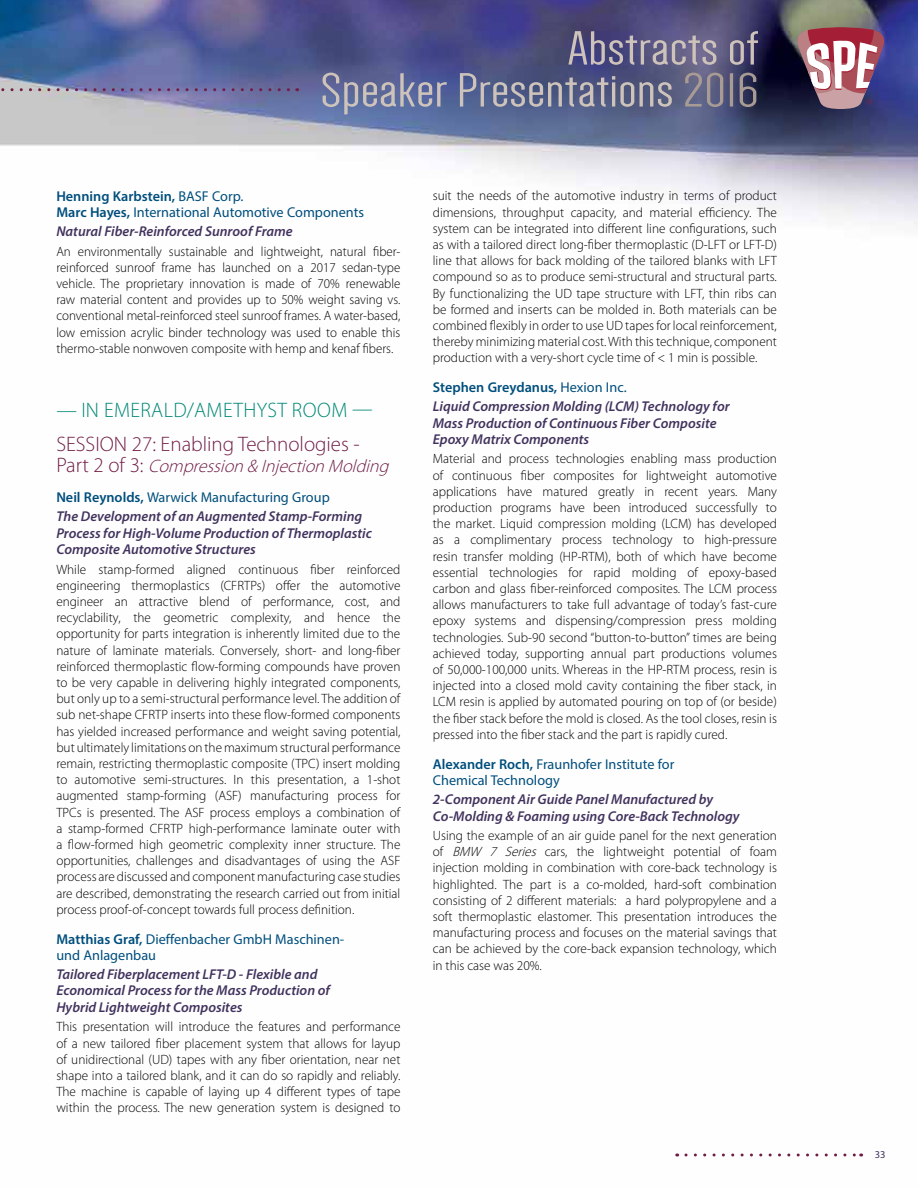
<style>
.page{position:relative;width:918px;height:1188px;background:#fff}
.page>*{position:absolute;margin:0;border:0;box-sizing:border-box;transform-origin:0 0}
.t1{font:49.5px/42px "Dense";color:#cdc3ba;text-align:right;scale:1.3 1}
.t2{font:300 21px "Myriad Pro";color:#711d46}
.t3{font:300 21px "Myriad Pro";letter-spacing:.02em;color:#008775}
.t4{font:italic 300 18px "Myriad Pro";color:#711d46}
.t5{font:italic 600 14.25px/16.5px "Myriad Pro";color:#42335e}
.t6{font:14.25px/16.5px "Myriad Pro";color:#004e7d}
.t7{font:300 13.5px/16.2px "Myriad Pro";color:#000;text-align:justify}
.t8{font:300 13.5px/16.2px "Myriad Pro";color:#000;text-align:justify;scale:.96 1}
.t9{font:10.5px "Myriad Pro";color:#42335e}
.s1{color:#a79b94}
.s2{font-weight:600}
.s3{font-style:normal;font-size:21px}
.s4{font-style:normal;color:#004e7d}
.s5{font-weight:400;font-style:normal;color:#004e7d}
.s6{font-style:italic}
</style>
<div class="page">
<img style="left:0;top:0;width:918px;height:1157px">
<svg style="left:797px;top:27px;width:88px;height:82px"></svg>
<svg style="left:686px;top:1154px;width:176px;height:2px"></svg>
<svg style="left:0;top:88px;width:298px;height:3px"></svg>
<h1 class="t1" style="left:320px;top:28px;width:339px">Abstracts of<br>Speaker Presentations<span class="s1">2016</span></h1>
<p class="t6" style="left:56px;top:188px;width:309px"><span class="s2">Henning Karbstein,</span> BASF Corp.<br><span class="s2">Marc Hayes,</span> International Automotive Components</p>
<p class="t5" style="left:56px;top:223px;width:238px">Natural Fiber-Reinforced Sunroof Frame</p>
<p class="t8" style="left:56px;top:243px;width:360px">An environmentally sustainable and lightweight, natural fiber&shy;reinforced sunroof frame has launched on a 2017 sedan-type vehicle. The proprietary innovation is made of 70% renewable raw material content and provides up to 50% weight saving vs. conventional metal-reinforced steel sunroof frames. A water-based, low emission acrylic binder technology was used to enable this thermo-stable nonwoven composite with hemp and kenaf fibers.</p>
<h2 class="t3" style="left:56px;top:397px;width:318px">— IN EMERALD/AMETHYST ROOM —</h2>
<h2 class="t2" style="left:56px;top:432px;width:305px">SESSION 27: Enabling Technologies -</h2>
<h3 class="t4" style="left:56px;top:456px;width:339px"><span class="s3">P a r t 2 o f 3 :</span> Compression&amp;InjectionMolding</h3>
<p class="t5" style="left:56px;top:488px;width:308px;line-height:18.6px"><span class="s4">Neil Reynolds,</span> <span class="s5">Warwick Manufacturing Group<br></span>The Development of an Augmented Stamp-Forming</p>
<p class="t5" style="left:56px;top:524px;width:317px">Process for High-Volume Production of Thermoplastic<br>Composite Automotive Structures</p>
<p class="t7" style="left:56px;top:561px;width:346px">While stamp-formed aligned continuous fiber reinforced engineering thermoplastics (CFRTPs) offer the automotive engineer an attractive blend of performance, cost, and recyclability, the geometric complexity, and hence the opportunity for parts integration is inherently limited due to the nature of laminate materials. Conversely, short- and long-fiber reinforced thermoplastic flow-forming compounds have proven to be very capable in delivering highly integrated components, but only up to a semi-structural performance level. The addition of sub net-shape CFRTP inserts into these flow-formed components has yielded increased performance and weight saving potential, but ultimately limitations on the maximum structural performance remain, restricting thermoplastic composite (TPC) insert molding to automotive semi-structures. In this presentation, a 1-shot augmented stamp-forming (ASF) manufacturing process for TPCs is presented. The ASF process employs a combination of a stamp-formed CFRTP high-performance laminate outer with a flow-formed high geometric complexity inner structure. The opportunities, challenges and disadvantages of using the ASF process are discussed and component manufacturing case studies are described, demonstrating the research carried out from initial process proof-of-concept towards full process definition.</p>
<p class="t6" style="left:56px;top:930px;width:289px"><span class="s2">Matthias Graf,</span> Dieffenbacher GmbH Maschinen&shy;und Anlagenbau</p>
<p class="t5" style="left:56px;top:966px;width:275px">Tailored Fiberplacement LFT-D - Flexible and<br>Economical Process for the Mass Production of<br>Hybrid Lightweight Composites</p>
<p class="t7" style="left:56px;top:1019px;width:346px">This presentation will introduce the features and performance of a new tailored fiber placement system that allows for layup of unidirectional (UD) tapes with any fiber orientation, near net shape into a tailored blank, and it can do so rapidly and reliably.<br>The machine is capable of laying up 4 different types of tape within the process. The new generation system is designed to</p>
<p class="t7" style="left:433px;top:188px;width:346px">suit the needs of the automotive industry in terms of product dimensions, throughput capacity, and material efficiency. The system can be integrated into different line configurations, such as with a tailored direct long-fiber thermoplastic (D-LFT or LFT-D) line that allows for back molding of the tailored blanks with LFT compound so as to produce semi-structural and structural parts.<br>By functionalizing the UD tape structure with LFT, thin ribs can be formed and inserts can be molded in. Both materials can be combined flexibly in order to use UD tapes for local reinforcement, thereby minimizing material cost. With this technique, component production with a very-short cycle time of &lt; 1 min is possible.</p>
<p class="t5" style="left:433px;top:378px;width:298px;line-height:18.6px"><span class="s4">Stephen Greydanus,</span> <span class="s5">Hexion Inc.<br></span>Liquid Compression Molding (LCM) Technology for</p>
<p class="t5" style="left:433px;top:414px;width:285px">Mass Production of Continuous Fiber Composite<br>Epoxy Matrix Components</p>
<p class="t7" style="left:433px;top:451px;width:346px">Material and process technologies enabling mass production of continuous fiber composites for lightweight automotive applications have matured greatly in recent years. Many production programs have been introduced successfully to the market. Liquid compression molding (LCM) has developed as a complimentary process technology to high-pressure resin transfer molding (HP-RTM), both of which have become essential technologies for rapid molding of epoxy-based carbon and glass fiber-reinforced composites. The LCM process allows manufacturers to take full advantage of today’s fast-cure epoxy systems and dispensing/compression press molding technologies. Sub-90 second “button-to-button” times are being achieved today, supporting annual part productions volumes of 50,000-100,000 units. Whereas in the HP-RTM process, resin is injected into a closed mold cavity containing the fiber stack, in LCM resin is applied by automated pouring on top of (or beside) the fiber stack before the mold is closed. As the tool closes, resin is pressed into the fiber stack and the part is rapidly cured.</p>
<p class="t6" style="left:433px;top:756px;width:243px"><span class="s2">Alexander Roch,</span> Fraunhofer Institute for<br>Chemical Technology</p>
<p class="t5" style="left:433px;top:791px;width:308px">2-Component Air Guide Panel Manufactured by<br>Co-Molding &amp; Foaming using Core-Back Technology</p>
<p class="t7" style="left:433px;top:827px;width:346px">Using the example of an air guide panel for the next generation of <span class="s6">BMW 7 Series</span> cars, the lightweight potential of foam injection molding in combination with core-back technology is highlighted. The part is a co-molded, hard-soft combination consisting of 2 different materials: a hard polypropylene and a soft thermoplastic elastomer. This presentation introduces the manufacturing process and focuses on the material savings that can be achieved by the core-back expansion technology, which in this case was 20%.</p>
<p class="t9" style="left:875px;top:1148px;width:12px">33</p>
</div>
